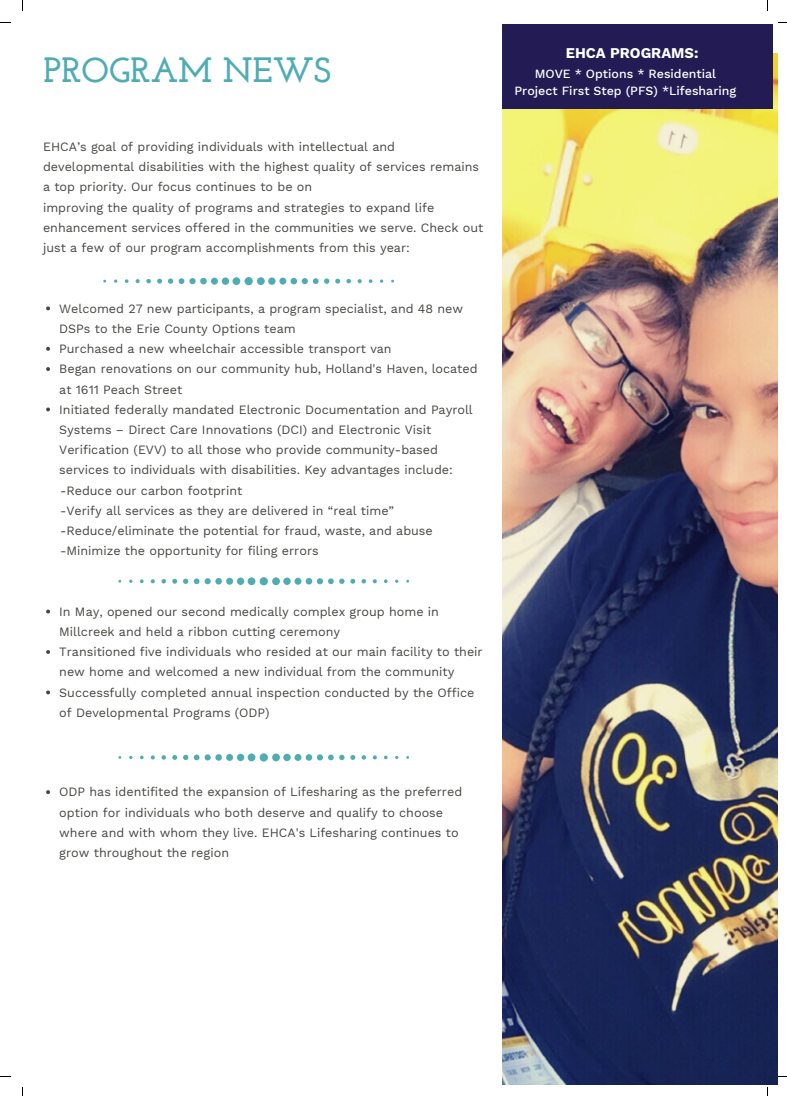
<style>
.page{position:relative;width:787px;height:1096px;background:#fff}
.page>*{position:absolute;margin:0;border:0;box-sizing:border-box;transform-origin:0 0}
.t1{font:700 35px "Josefin Slab";color:#4facb3}
.t2{font:700 14.62px "Work Sans";color:#fff}
.t3{font:12.5px/20.2px "Work Sans";color:#444440}
.t4{font:500 12.38px/17px "Work Sans";color:#fff;text-align:center}
</style>
<div class="page">
<img style="left:502px;top:54px;width:276px;height:1030px">
<svg style="left:46px;top:306px;width:4px;height:4px"></svg>
<svg style="left:46px;top:347px;width:4px;height:4px"></svg>
<svg style="left:46px;top:367px;width:4px;height:4px"></svg>
<svg style="left:46px;top:407px;width:4px;height:4px"></svg>
<svg style="left:46px;top:609px;width:4px;height:4px"></svg>
<svg style="left:46px;top:650px;width:4px;height:4px"></svg>
<svg style="left:46px;top:690px;width:4px;height:4px"></svg>
<svg style="left:46px;top:790px;width:4px;height:4px"></svg>
<div style="left:502px;top:24px;width:271px;height:85px;background:#231b54"></div>
<svg style="left:118px;top:753px;width:291px;height:8px"></svg>
<svg style="left:103px;top:277px;width:291px;height:8px"></svg>
<svg style="left:118px;top:577px;width:291px;height:8px"></svg>
<h1 class="t1" style="left:43px;top:56px;width:289px">PROGRAM NEWS</h1>
<p class="t3" style="left:43px;top:136px;width:442px">EHCA’s goal of providing individuals with intellectual and developmental disabilities with the highest quality of services remains a top priority. Our focus continues to be on<br>improving the quality of programs and strategies to expand life enhancement services offered in the communities we serve. Check out just a few of our program accomplishments from this year:</p>
<p class="t3" style="left:59px;top:298px;width:420px">Welcomed 27 new participants, a program specialist, and 48 new DSPs to the Erie County Options team<br>Purchased a new wheelchair accessible transport van<br>Began renovations on our community hub, Holland's Haven, located at 1611 Peach Street<br>Initiated federally mandated Electronic Documentation and Payroll Systems – Direct Care Innovations (DCI) and Electronic Visit Verification (EVV) to all those who provide community-based services to individuals with disabilities. Key advantages include:</p>
<p class="t3" style="left:60px;top:480px;width:374px">-Reduce our carbon footprint<br>-Verify all services as they are delivered in “real time” -Reduce/eliminate the potential for fraud, waste, and abuse -Minimize the opportunity for filing errors</p>
<p class="t3" style="left:59px;top:601px;width:425px">In May, opened our second medically complex group home in Millcreek and held a ribbon cutting ceremony<br>Transitioned five individuals who resided at our main facility to their new home and welcomed a new individual from the community Successfully completed annual inspection conducted by the Office of Developmental Programs (ODP)</p>
<p class="t3" style="left:59px;top:782px;width:404px">ODP has identifited the expansion of Lifesharing as the preferred option for individuals who both deserve and qualify to choose where and with whom they live. EHCA's Lifesharing continues to grow throughout the region</p>
<p class="t2" style="left:566px;top:44px;width:134px">EHCA PROGRAMS:</p>
<p class="t4" style="left:514px;top:65px;width:223px">MOVE * Options * Residential<br>Project First Step (PFS) *Lifesharing</p>
</div>
